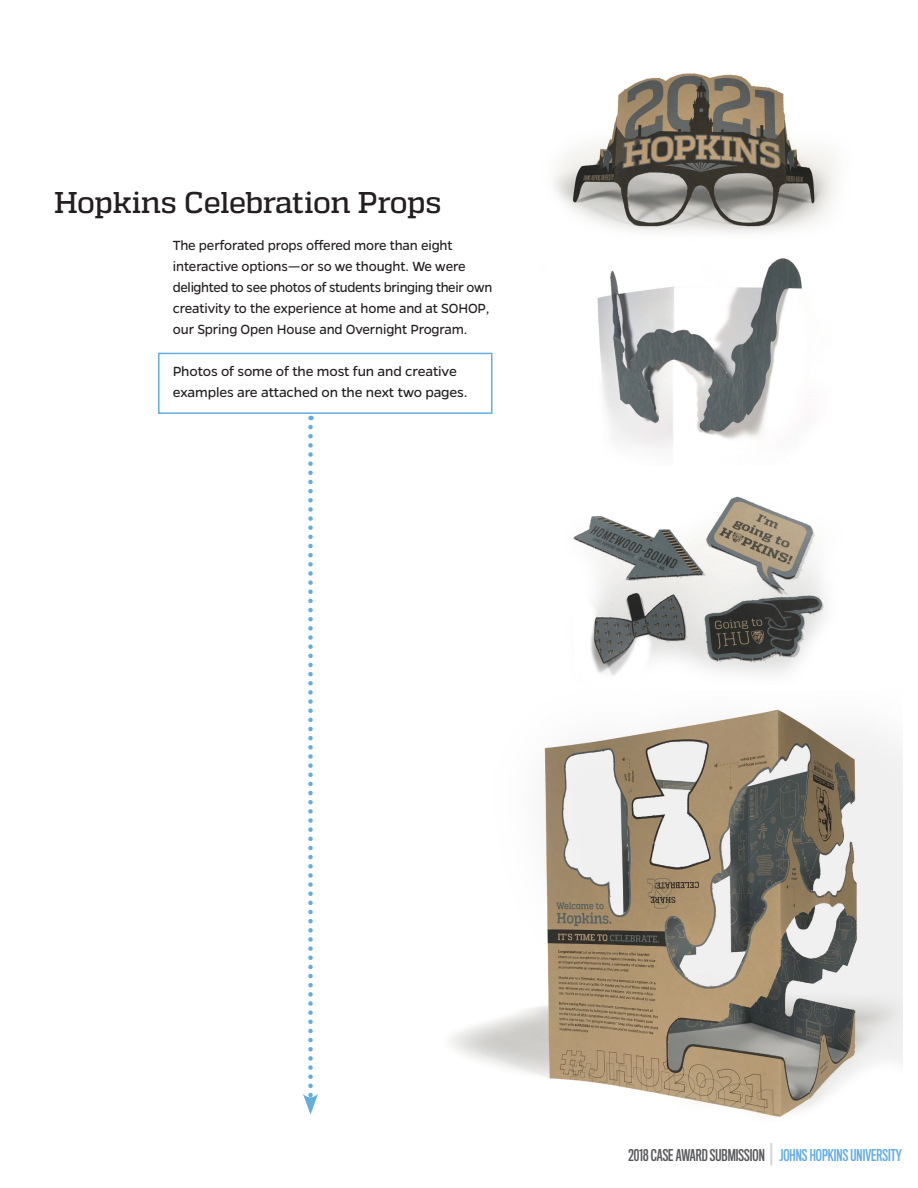
<style>
.page{position:relative;width:918px;height:1188px;background:#fff}
.page>*{position:absolute;margin:0;border:0;box-sizing:border-box;transform-origin:0 0}
.t1{font:500 30px "Quadon";letter-spacing:-.015em;color:#231f20}
.t2{font:15px/21px "Gentona";letter-spacing:-.01em;color:#231f20;scale:.96 1}
.t3{font:15px "Gentona";letter-spacing:-.01em;color:#231f20}
.t4{font:15px "Titling Gothic FB Comp Standard";color:#57585a}
.s1{font-size:22.5px;color:#d1d2d4}
.s2{color:#64addf}
</style>
<div class="page">
<img style="left:554px;top:73px;width:282px;height:160px">
<img style="left:597px;top:258px;width:205px;height:190px">
<img style="left:450px;top:709px;width:453px;height:409px">
<img style="left:573px;top:496px;width:252px;height:180px">
<svg style="left:303px;top:427px;width:15px;height:688px"></svg>
<div style="left:158px;top:353px;width:334px;height:61px;border:2px solid #64addf"></div>
<p class="t1" style="left:54px;top:185px;width:389px">Hopkins Celebration Props</p>
<p class="t2" style="left:173px;top:235px;width:334px">The perforated props offered more than eight interactive options—or so we thought. We were delighted to see photos of students bringing their own creativity to the experience at home and at SOHOP, our Spring Open House and Overnight Program.</p>
<p class="t3" style="left:173px;top:363px;width:286px">Photos of some of the most fun and creative</p>
<p class="t3" style="left:173px;top:384px;width:296px">examples are attached on the next two pages.</p>
<p class="t4" style="left:628px;top:1147px;width:275px">2018 CASE AWARD SUBMISSION <span class="s1">|</span> <span class="s2">JOHNS HOPKINS UNIVERSITY</span></p>
</div>
